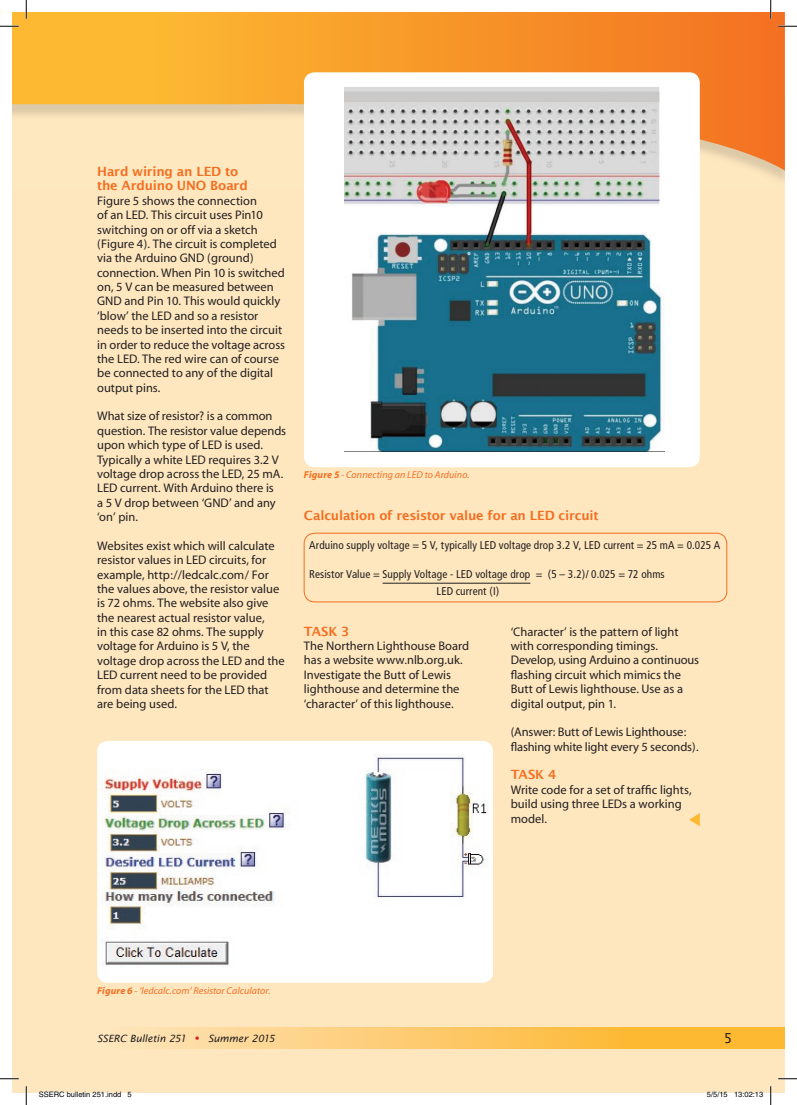
<style>
.page{position:relative;width:797px;height:1105px;background:#fff}
.page>*{position:absolute;margin:0;border:0;box-sizing:border-box;transform-origin:0 0}
.t1{font:13.75px "Lucida Sans";color:#231f20}
.t2{font:600 12.75px/14.4px "Lucida Sans";letter-spacing:-.015em;color:#f36e21}
.t3{font:12.5px/14.4px "Myriad";color:#231f20}
.t4{font:condensed 11.25px/17.5px "Frutiger";letter-spacing:.01em;color:#231f20}
.t5{font:italic 10px "Myriad";letter-spacing:.005em;color:#f36e21}
.t6{font:italic 10px "Lucida Sans";letter-spacing:-.01em;color:#231f20}
.t7{font:7.5px "Helvetica";color:#000}
.s1{font-weight:700}
.s2{font-style:normal;font-size:23.75px;color:#d1232a}
</style>
<div class="page">
<div style="left:12px;top:97px;width:773px;height:996px;background:#fee7bf"></div>
<svg style="left:12px;top:12px;width:773px;height:159px"></svg>
<svg style="left:139px;top:1027px;width:646px;height:21px;background:#fdc866"></svg>
<div style="left:304px;top:72px;width:395px;height:395px;background:#fff;border-radius:11px"></div>
<img style="left:344px;top:88px;width:320px;height:363px">
<div style="left:97px;top:741px;width:396px;height:242px;background:#fff;border-radius:11px"></div>
<img style="left:102px;top:755px;width:391px;height:222px">
<svg style="left:689px;top:813px;width:10px;height:13px"></svg>
<div style="left:304px;top:533px;width:423px;height:69px;border:1px solid #f36e21;border-radius:11px"></div>
<hr style="left:382px;top:583px;width:148px;height:1px;background:#231f20">
<svg style="left:0;top:25px;width:19px;height:2px"></svg>
<svg style="left:778px;top:25px;width:19px;height:2px"></svg>
<svg style="left:0;top:1078px;width:19px;height:1px"></svg>
<svg style="left:778px;top:1078px;width:19px;height:1px"></svg>
<svg style="left:25px;top:0;width:2px;height:19px"></svg>
<svg style="left:25px;top:1086px;width:2px;height:19px"></svg>
<svg style="left:770px;top:0;width:1px;height:19px"></svg>
<svg style="left:770px;top:1086px;width:1px;height:19px"></svg>
<svg style="left:39px;top:1091px;width:82px;height:2px"></svg>
<svg style="left:707px;top:1091px;width:21px;height:2px"></svg>
<svg style="left:734px;top:1092px;width:29px;height:1px"></svg>
<p class="t2" style="left:97px;top:164px;width:152px">Hard wiring an LED to the Arduino UNO Board</p>
<p class="t3" style="left:97px;top:194px;width:189px">Figure 5 shows the connection<br>of an LED. This circuit uses Pin10 switching on or off via a sketch (Figure 4). The circuit is completed via the Arduino GND (ground) connection. When Pin 10 is switched on, 5 V can be measured between<br>GND and Pin 10. This would quickly ‘blow’ the LED and so a resistor needs to be inserted into the circuit in order to reduce the voltage across the LED. The red wire can of course be connected to any of the digital output pins.</p>
<p class="t3" style="left:97px;top:410px;width:190px">What size of resistor? is a common question. The resistor value depends upon which type of LED is used.<br>Typically a white LED requires 3.2 V voltage drop across the LED, 25 mA.<br>LED current. With Arduino there is<br>a 5 V drop between ‘GND’ and any ‘on’ pin.</p>
<p class="t3" style="left:97px;top:539px;width:189px">Websites exist which will calculate resistor values in LED circuits, for example, http://ledcalc.com/ For the values above, the resistor value is 72 ohms. The website also give the nearest actual resistor value,<br>in this case 82 ohms. The supply voltage for Arduino is 5 V, the voltage drop across the LED and the<br>LED current need to be provided from data sheets for the LED that are being used.</p>
<p class="t5" style="left:304px;top:469px;width:167px"><span class="s1">Figure 5</span> - Connecting an LED to Arduino.</p>
<p class="t2" style="left:304px;top:508px;width:296px">Calculation of resistor value for an LED circuit</p>
<p class="t4" style="left:309px;top:536px;width:412px">Arduino supply voltage = 5 V, typically LED voltage drop 3.2 V, LED current = 25 mA = 0.025 A</p>
<p class="t4" style="left:436px;top:565px;width:230px;text-indent:-127px">Resistor Value = Supply Voltage - LED voltage drop = (5 – 3.2)/ 0.025 = 72 ohms<br>LED current (I)</p>
<p class="t2" style="left:304px;top:624px;width:47px">TASK 3</p>
<p class="t3" style="left:304px;top:639px;width:167px">The Northern Lighthouse Board has a website www.nlb.org.uk.<br>Investigate the Butt of Lewis lighthouse and determine the ‘character’ of this lighthouse.</p>
<p class="t3" style="left:511px;top:625px;width:190px">‘Character’ is the pattern of light with corresponding timings.<br>Develop, using Arduino a continuous flashing circuit which mimics the<br>Butt of Lewis lighthouse. Use as a digital output, pin 1.</p>
<p class="t3" style="left:511px;top:725px;width:189px">(Answer: Butt of Lewis Lighthouse: flashing white light every 5 seconds).</p>
<p class="t2" style="left:511px;top:768px;width:47px">TASK 4</p>
<p class="t3" style="left:511px;top:783px;width:182px">Write code for a set of traffic lights, build using three LEDs a working model.</p>
<p class="t5" style="left:97px;top:986px;width:175px"><span class="s1">Figure 6</span> - ‘ledcalc.com’ Resistor Calculator.</p>
<p class="t6" style="left:97px;top:1033px;width:179px">SSERC Bulletin 251 <span class="s2">•</span> Summer 2015</p>
<p class="t1" style="left:724px;top:1030px;width:10px">5</p>
<p class="t7" style="left:39px;top:1090px;width:94px">SSERC bulletin 251.indd 5</p>
<p class="t7" style="left:707px;top:1090px;width:58px">5/5/15 13:02:13</p>
</div>
